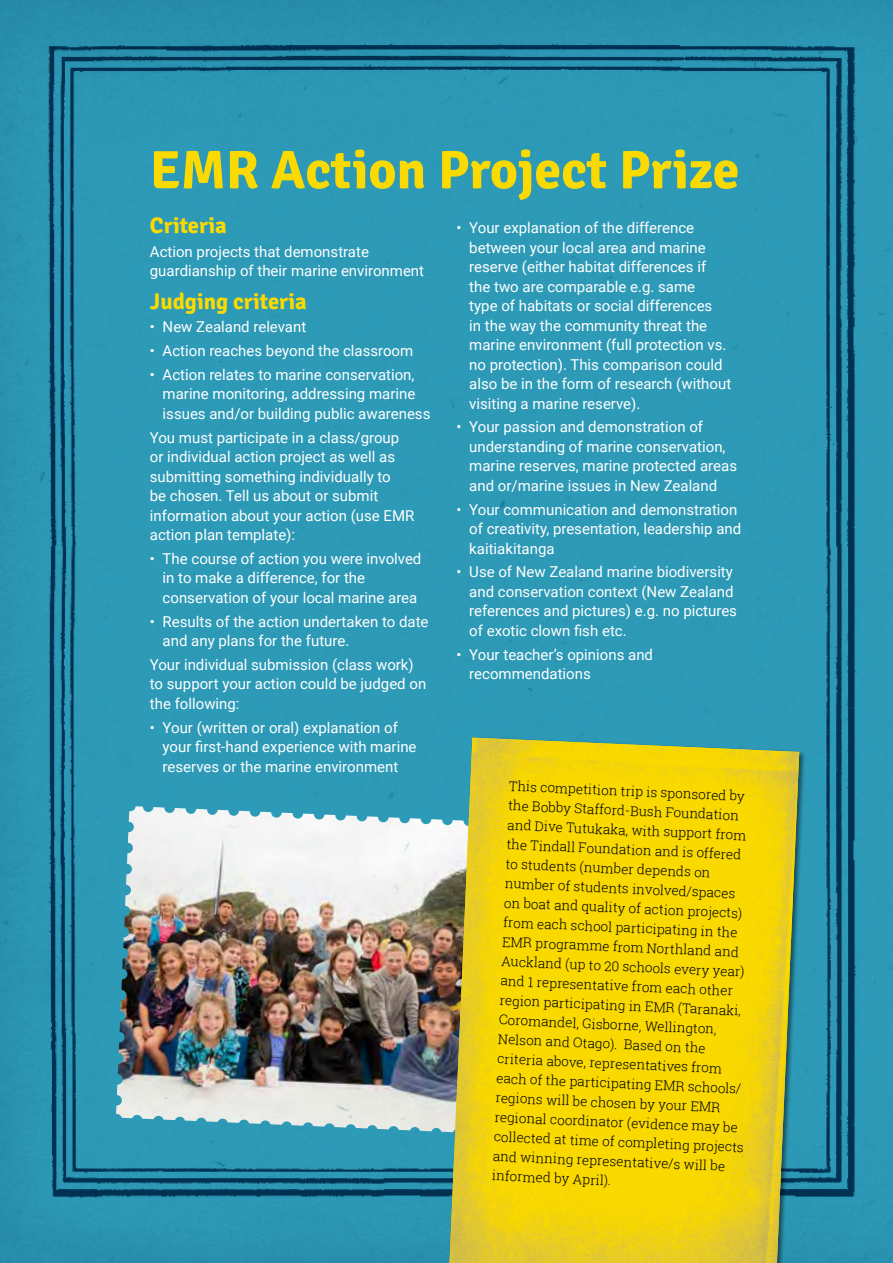
<style>
.page{position:relative;width:893px;height:1263px;background:#fff}
.page>*{position:absolute;margin:0;border:0;box-sizing:border-box;transform-origin:0 0}
.t1{font:700 54px "Signika";color:#fada00}
.t2{font:700 22.5px "Signika";color:#fada00}
.t3{font:15px/19.5px "Roboto";color:#fff}
.t4{font:300 13.5px/19.5px "Roboto Slab";color:#000}
</style>
<div class="page">
<img style="left:0;top:0;width:893px;height:1263px">
<div style="left:447px;top:736px;width:359px;height:527px;background:#000;opacity:.5"></div>
<img style="left:449px;top:738px;width:350px;height:525px">
<h1 class="t1" style="left:150px;top:137px;width:591px">EMR Action Project Prize</h1>
<h2 class="t2" style="left:150px;top:212px;width:78px">Criteria</h2>
<p class="t3" style="left:150px;top:241px;width:276px">Action projects that demonstrate guardianship of their marine environment</p>
<h2 class="t2" style="left:150px;top:287px;width:158px">Judging criteria</h2>
<p class="t3" style="left:150px;top:317px;width:158px">• New Zealand relevant</p>
<p class="t3" style="left:150px;top:340px;width:265px">• Action reaches beyond the classroom</p>
<p class="t3" style="left:163px;top:364px;width:269px;text-indent:-13px">• Action relates to marine conservation, marine monitoring, addressing marine issues and/or building public awareness</p>
<p class="t3" style="left:150px;top:427px;width:266px">You must participate in a class/group or individual action project as well as submitting something individually to<br>be chosen. Tell us about or submit information about your action (use EMR action plan template):</p>
<p class="t3" style="left:163px;top:548px;width:260px;text-indent:-13px">• The course of action you were involved in to make a difference, for the conservation of your local marine area</p>
<p class="t3" style="left:163px;top:611px;width:267px;text-indent:-13px">• Results of the action undertaken to date and any plans for the future.</p>
<p class="t3" style="left:150px;top:654px;width:278px">Your individual submission (class work) to support your action could be judged on the following:</p>
<p class="t3" style="left:163px;top:717px;width:255px;text-indent:-13px">• Your (written or oral) explanation of your first-hand experience with marine reserves or the marine environment</p>
<p class="t3" style="left:469px;top:217px;width:263px;text-indent:-13px">• Your explanation of the difference between your local area and marine reserve (either habitat differences if<br>the two are comparable e.g. same<br>type of habitats or social differences<br>in the way the community threat the marine environment (full protection vs. no protection). This comparison could also be in the form of research (without visiting a marine reserve).</p>
<p class="t3" style="left:469px;top:417px;width:269px;text-indent:-13px">• Your passion and demonstration of understanding of marine conservation, marine reserves, marine protected areas and or/marine issues in New Zealand</p>
<p class="t3" style="left:469px;top:499px;width:273px;text-indent:-13px">• Your communication and demonstration of creativity, presentation, leadership and kaitiakitanga</p>
<p class="t3" style="left:469px;top:562px;width:269px;text-indent:-13px">• Use of New Zealand marine biodiversity and conservation context (New Zealand references and pictures) e.g. no pictures of exotic clown fish etc.</p>
<p class="t3" style="left:469px;top:644px;width:185px;text-indent:-13px">• Your teacher’s opinions and recommendations</p>
<p class="t4" style="left:510px;top:775px;width:255px;rotate:3deg">This competition trip is sponsored by the Bobby Stafford-Bush Foundation and Dive Tutukaka, with support from the Tindall Foundation and is offered<br>to students (number depends on number of students involved/spaces<br>on boat and quality of action projects) from each school participating in the EMR programme from Northland and Auckland (up to 20 schools every year) and 1 representative from each other region participating in EMR (Taranaki, Coromandel, Gisborne, Wellington, Nelson and Otago). Based on the criteria above, representatives from each of the participating EMR schools/ regions will be chosen by your EMR regional coordinator (evidence may be collected at time of completing projects and winning representative/s will be informed by April).</p>
</div>
